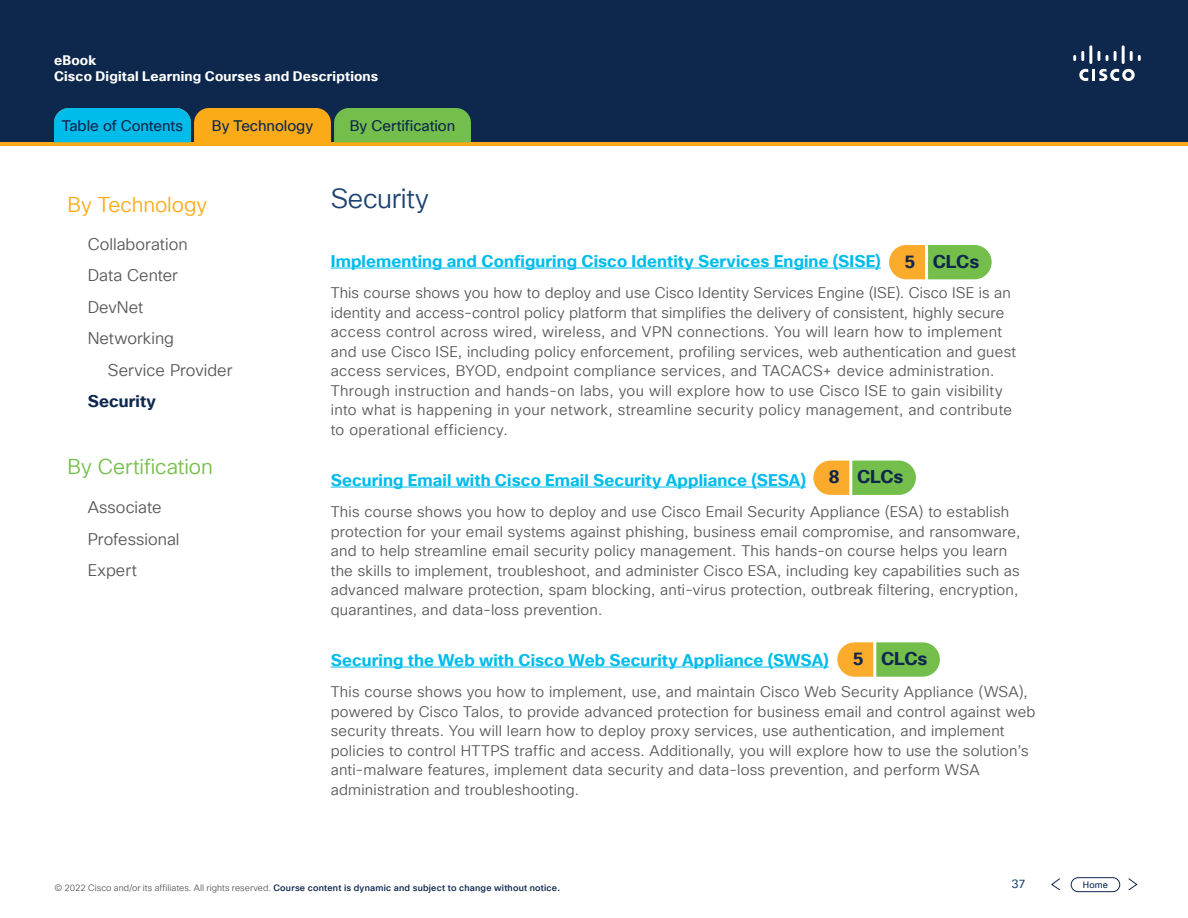
<style>
.page{position:relative;width:1188px;height:918px;background:#fff}
.page>*{position:absolute;margin:0;border:0;box-sizing:border-box;transform-origin:0 0}
.t1{font:27px "Cisco Sans TT Light";letter-spacing:-.015em;color:#1e4471}
.t2{font:21px "Cisco Sans TT Light";color:#74bf4b}
.t3{font:21px "Cisco Sans TT Light";letter-spacing:-.005em;color:#fbab18}
.t4{font:700 18px "Cisco Sans TT";letter-spacing:-.015em;color:#0d274d}
.t5{font:700 16.5px "Cisco Sans TT";letter-spacing:.005em;color:#00bceb}
.t6{font:16.5px/31.5px "Cisco Sans TT Light";color:#58595b}
.t7{font:700 16.5px "Cisco Sans TT";letter-spacing:.01em;color:#0d274d}
.t8{font:15px/19.5px "Cisco Sans TT Light";letter-spacing:.015em;color:#58595b}
.t9{font:15px "Cisco Sans TT";letter-spacing:-.005em;color:#0d274d}
.t10{font:700 13.5px/16.5px "Cisco Sans TT";letter-spacing:.015em;color:#fff}
.t11{font:12px "Cisco Sans TT";color:#1e4471}
.t12{font:500 9px "Cisco Sans TT";letter-spacing:.025em;color:#0d274d}
.t13{font:9px "Cisco Sans TT";color:#0d274d}
.s1{font-family:"Cisco Sans TT Light";font-weight:400;color:#58595b}
</style>
<div class="page">
<div style="left:1071px;top:877px;width:49px;height:15px;border:1px solid #0d274d;border-radius:7px"></div>
<svg style="left:1051px;top:878px;width:9px;height:13px"></svg>
<svg style="left:1128px;top:878px;width:10px;height:13px"></svg>
<div style="left:0;top:0;width:1188px;height:142px;background:#0d274d"></div>
<svg style="left:1079px;top:69px;width:56px;height:12px"></svg>
<svg style="left:1073px;top:51px;width:11px;height:10px"></svg>
<hr style="left:1089px;top:45px;width:3px;height:19px;background:#fff">
<svg style="left:1097px;top:51px;width:3px;height:10px"></svg>
<svg style="left:1106px;top:55px;width:2px;height:6px"></svg>
<svg style="left:1114px;top:51px;width:3px;height:10px"></svg>
<hr style="left:1122px;top:45px;width:3px;height:19px;background:#fff">
<svg style="left:1130px;top:51px;width:11px;height:10px"></svg>
<hr style="left:0;top:142px;width:1188px;height:4px;background:#fbab18">
<hr style="left:331px;top:268px;width:550px;height:1px;background:#00bceb">
<hr style="left:331px;top:487px;width:475px;height:1px;background:#00bceb">
<hr style="left:331px;top:667px;width:498px;height:1px;background:#00bceb">
<svg style="left:54px;top:108px;width:417px;height:34px;background:#76b26e"></svg>
<svg style="left:889px;top:245px;width:103px;height:34px;background:#acbf53"></svg>
<svg style="left:813px;top:461px;width:103px;height:34px;background:#acbf54"></svg>
<svg style="left:837px;top:642px;width:103px;height:35px;background:#aec057"></svg>
<p class="t10" style="left:54px;top:52px;width:326px">eBook<br>Cisco Digital Learning Courses and Descriptions</p>
<p class="t9" style="left:62px;top:116px;width:123px">Table of Contents</p>
<p class="t9" style="left:72px;top:116px;width:103px">By Technology</p>
<p class="t9" style="left:212px;top:116px;width:103px">By Technology</p>
<p class="t9" style="left:350px;top:116px;width:107px">By Certification</p>
<h2 class="t3" style="left:68px;top:191px;width:141px">By Technology</h2>
<p class="t6" style="left:88px;top:229px;width:101px">Collaboration</p>
<p class="t6" style="left:88px;top:260px;width:92px">Data Center</p>
<p class="t6" style="left:88px;top:292px;width:57px">DevNet</p>
<p class="t6" style="left:88px;top:323px;width:88px">Networking</p>
<p class="t6" style="left:108px;top:355px;width:126px">Service Provider</p>
<p class="t7" style="left:88px;top:391px;width:70px">Security</p>
<h2 class="t2" style="left:68px;top:453px;width:147px">By Certification</h2>
<p class="t6" style="left:88px;top:492px;width:93px">Associate<br>Professional<br>Expert</p>
<h1 class="t1" style="left:331px;top:181px;width:100px">Security</h1>
<p class="t5" style="left:331px;top:250px;width:552px">Implementing and Configuring Cisco Identity Services Engine (SISE)</p>
<p class="t8" style="left:331px;top:283px;width:687px">This course shows you how to deploy and use Cisco Identity Services Engine (ISE). Cisco ISE is an identity and access-control policy platform that simplifies the delivery of consistent, highly secure access control across wired, wireless, and VPN connections. You will learn how to implement and use Cisco ISE, including policy enforcement, profiling services, web authentication and guest access services, BYOD, endpoint compliance services, and TACACS+ device administration.<br>Through instruction and hands-on labs, you will explore how to use Cisco ISE to gain visibility into what is happening in your network, streamline security policy management, and contribute to operational efficiency.</p>
<p class="t5" style="left:331px;top:469px;width:477px">Securing Email with Cisco Email Security Appliance (SESA)</p>
<p class="t8" style="left:331px;top:502px;width:691px">This course shows you how to deploy and use Cisco Email Security Appliance (ESA) to establish protection for your email systems against phishing, business email compromise, and ransomware, and to help streamline email security policy management. This hands-on course helps you learn the skills to implement, troubleshoot, and administer Cisco ESA, including key capabilities such as advanced malware protection, spam blocking, anti-virus protection, outbreak filtering, encryption, quarantines, and data-loss prevention.</p>
<p class="t5" style="left:331px;top:649px;width:500px">Securing the Web with Cisco Web Security Appliance (SWSA)</p>
<p class="t8" style="left:331px;top:682px;width:706px">This course shows you how to implement, use, and maintain Cisco Web Security Appliance (WSA), powered by Cisco Talos, to provide advanced protection for business email and control against web security threats. You will learn how to deploy proxy services, use authentication, and implement policies to control HTTPS traffic and access. Additionally, you will explore how to use the solution’s anti-malware features, implement data security and data-loss prevention, and perform WSA administration and troubleshooting.</p>
<p class="t4" style="left:904px;top:249px;width:76px">5 CLCs</p>
<p class="t4" style="left:829px;top:465px;width:76px">8 CLCs</p>
<p class="t4" style="left:853px;top:647px;width:76px">5 CLCs</p>
<p class="t12" style="left:54px;top:882px;width:507px"><span class="s1">© 2022 Cisco and/or its affiliates. All rights reserved.</span> Course content is dynamic and subject to change without notice.</p>
<p class="t11" style="left:1011px;top:876px;width:16px">37</p>
<p class="t13" style="left:1083px;top:879px;width:27px">Home</p>
</div>
